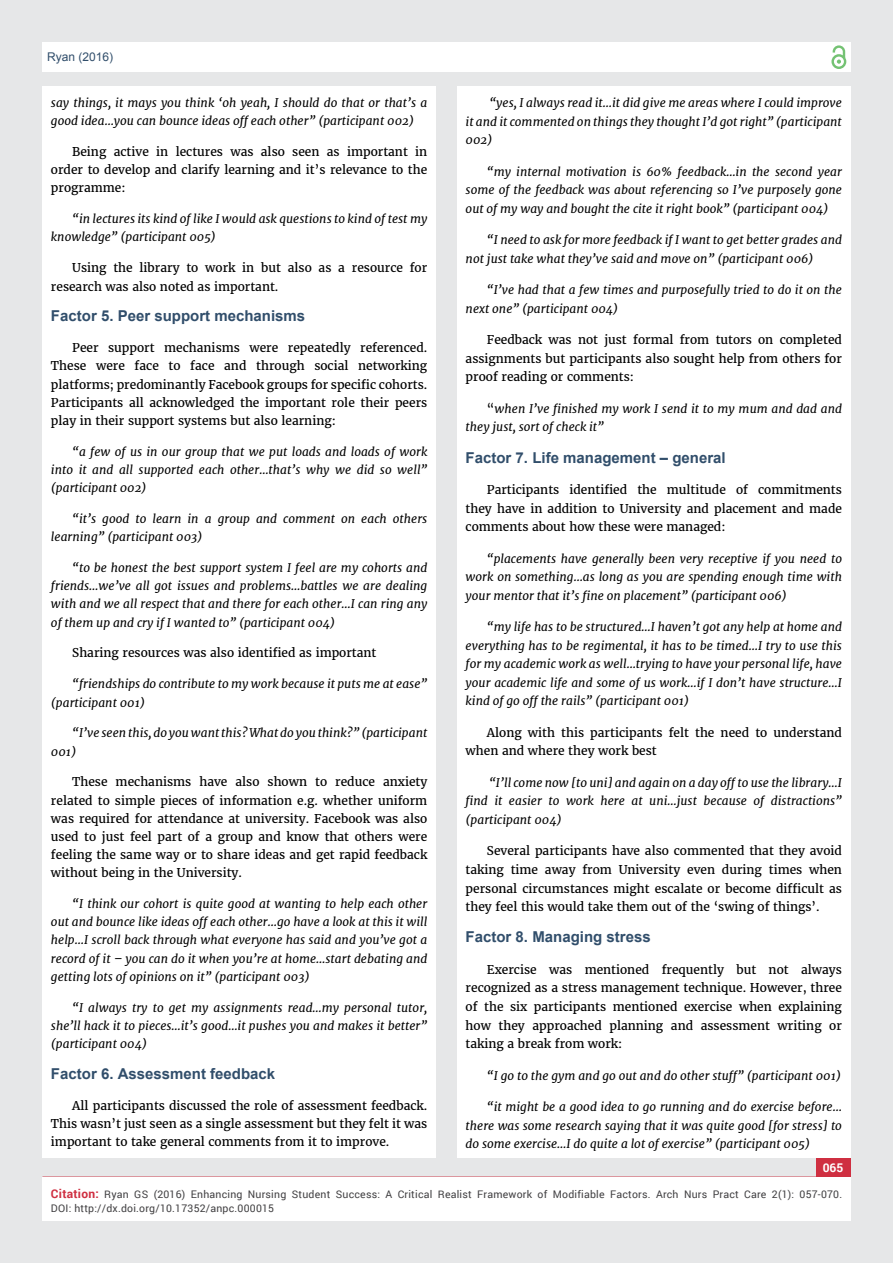
<style>
.page{position:relative;width:893px;height:1263px;background:#e6e7e8}
.page>*{position:absolute;margin:0;border:0;box-sizing:border-box;transform-origin:0 0}
.t1{font:700 15px "Arial";color:#314e6b}
.t2{font:italic 12px/18.6px "Merriweather";color:#000;text-align:justify}
.t3{font:12px/18.1px "Merriweather";color:#000;text-align:justify}
.t4{font:12px "Arial";color:#314e6b}
.t5{font:700 12px "Roboto";color:#fff}
.t6{font:10.5px/13.5px "Roboto";letter-spacing:.02em;color:#414042}
.s1{font-style:normal}
.s2{font-weight:700;font-size:12px;color:#cf2f41}
</style>
<div class="page">
<div style="left:42px;top:43px;width:808px;height:29px;background:#fff"></div>
<div style="left:831px;top:54px;width:15px;height:15px;border:2px solid #74c273;border-radius:50%"></div>
<svg style="left:831px;top:45px;width:15px;height:19px"></svg>
<div style="left:816px;top:1156px;width:34px;height:40px;background:#cf2f41"></div>
<div style="left:42px;top:1177px;width:809px;height:43px;background:#fff"></div>
<div style="left:42px;top:87px;width:394px;height:1071px;background:#fff"></div>
<div style="left:457px;top:87px;width:393px;height:1071px;background:#fff"></div>
<p class="t4" style="left:47px;top:51px;width:68px">Ryan (2016)</p>
<p class="t2" style="left:51px;top:94px;width:378px;line-height:18.1px">say things, it mays you think ‘oh yeah, I should do that or that’s a good idea…you can bounce ideas offeach other” (participant 002)</p>
<p class="t3" style="left:51px;top:143px;width:378px;text-indent:21px">Being active in lectures was also seen as important in order to develop and clarify learning and it’s relevance to the programme:</p>
<p class="t2" style="left:51px;top:210px;width:378px;line-height:18.1px;text-indent:21px">“in lectures its kind of like I would ask questions to kind of test my knowledge” (participant 005)</p>
<p class="t3" style="left:51px;top:259px;width:378px;text-indent:21px">Using the library to work in but also as a resource for research was also noted as important.</p>
<p class="t1" style="left:51px;top:308px;width:256px">Factor 5. Peer support mechanisms</p>
<p class="t3" style="left:51px;top:339px;width:378px;text-indent:21px">Peer support mechanisms were repeatedly referenced.<br>These were face to face and through social networking platforms; predominantly Facebook groups for specific cohorts.<br>Participants all acknowledged the important role their peers play in their support systems but also learning:</p>
<p class="t2" style="left:51px;top:443px;width:378px;line-height:18.1px;text-indent:21px">“a few of us in our group that we put loads and loads of work into it and all supported each other…that’s why we did so well” (participant 002)</p>
<p class="t2" style="left:51px;top:510px;width:378px;line-height:18.1px;text-indent:21px">“it’s good to learn in a group and comment on each others learning” (participant 003)</p>
<p class="t2" style="left:51px;top:559px;width:378px;line-height:18.1px;text-indent:21px">“to be honest the best support system I feel are my cohorts and friends…we’ve all got issues and problems…battles we are dealing with and we all respect that and there for each other…I can ring any of them up and cry if I wanted to” (participant 004)</p>
<p class="t3" style="left:72px;top:644px;width:306px">Sharing resources was also identified as important</p>
<p class="t2" style="left:51px;top:675px;width:378px;line-height:18.1px;text-indent:21px">“friendships do contribute to my work because it puts me at ease” (participant 001)</p>
<p class="t2" style="left:51px;top:724px;width:378px;line-height:18.1px;text-indent:21px">“I’ve seen this, do you want this? What do you think?” (participant<br>001)</p>
<p class="t3" style="left:51px;top:773px;width:378px;text-indent:21px">These mechanisms have also shown to reduce anxiety related to simple pieces of information e.g. whether uniform was required for attendance at university. Facebook was also used to just feel part of a group and know that others were feeling the same way or to share ideas and get rapid feedback without being in the University.</p>
<p class="t2" style="left:51px;top:895px;width:378px;line-height:18.1px;text-indent:21px">“I think our cohort is quite good at wanting to help each other out and bounce like ideas offeach other…go have a look at this it will help…I scroll back through what everyone has said and you’ve got a record of it – you can do it when you’re at home…start debating and getting lots of opinions on it” (participant 003)</p>
<p class="t2" style="left:51px;top:998px;width:378px;line-height:18.1px;text-indent:21px">“I always try to get my assignments read…my personal tutor, she’ll hack it to pieces…it’s good…it pushes you and makes it better” (participant 004)</p>
<p class="t1" style="left:51px;top:1065px;width:226px">Factor 6. Assessment feedback</p>
<p class="t3" style="left:51px;top:1096px;width:378px;text-indent:21px">All participants discussed the role of assessment feedback.<br>This wasn’t just seen as a single assessment but they felt it was important to take general comments from it to improve.</p>
<p class="t2" style="left:466px;top:94px;width:378px;text-indent:24px">“yes, I always read it…it did give me areas where I could improve it and it commented on things they thought I’d got right” (participant 002)</p>
<p class="t2" style="left:466px;top:162px;width:378px;text-indent:21px">“my internal motivation is 60% feedback…in the second year some of the feedback was about referencing so I’ve purposely gone out of my way and bought the cite it right book” (participant 004)</p>
<p class="t2" style="left:466px;top:231px;width:378px;text-indent:21px">“I need to ask for more feedback if I want to get better grades and not just take what they’ve said and move on” (participant 006)</p>
<p class="t2" style="left:466px;top:281px;width:378px;text-indent:21px">“I’ve had that a few times and purposefully tried to do it on the next one” (participant 004)</p>
<p class="t3" style="left:466px;top:331px;width:378px;line-height:18.6px;text-indent:21px">Feedback was not just formal from tutors on completed assignments but participants also sought help from others for proof reading or comments:</p>
<p class="t2" style="left:466px;top:399px;width:378px;text-indent:21px"><span class="s1">“</span>when I’ve finished my work I send it to my mum and dad and they just, sort of check it”</p>
<p class="t1" style="left:466px;top:449px;width:262px">Factor 7. Life management – general</p>
<p class="t3" style="left:466px;top:480px;width:378px;line-height:18.6px;text-indent:21px">Participants identified the multitude of commitments they have in addition to University and placement and made comments about how these were managed:</p>
<p class="t2" style="left:466px;top:549px;width:378px;text-indent:21px">“placements have generally been very receptive if you need to work on something…as long as you are spending enough time with your mentor that it’s fine on placement” (participant 006)</p>
<p class="t2" style="left:466px;top:618px;width:378px;text-indent:21px">“my life has to be structured…I haven’t got any help at home and everything has to be regimental, it has to be timed…I try to use this for my academic work as well…trying to have your personal life, have your academic life and some of us work…if I don’t have structure…I kind of go offthe rails” (participant 001)</p>
<p class="t3" style="left:466px;top:723px;width:378px;line-height:18.6px;text-indent:21px">Along with this participants felt the need to understand when and where they work best</p>
<p class="t2" style="left:466px;top:773px;width:378px;text-indent:24px">“I’ll come now [to uni] and again on a day offto use the library…I find it easier to work here at uni…just because of distractions” (participant 004)</p>
<p class="t3" style="left:466px;top:842px;width:378px;line-height:18.6px;text-indent:21px">Several participants have also commented that they avoid taking time away from University even during times when personal circumstances might escalate or become difficult as they feel this would take them out of the ‘swing of things’.</p>
<p class="t1" style="left:466px;top:929px;width:187px">Factor 8. Managing stress</p>
<p class="t3" style="left:466px;top:960px;width:378px;line-height:18.6px;text-indent:21px">Exercise was mentioned frequently but not always recognized as a stress management technique. However, three of the six participants mentioned exercise when explaining how they approached planning and assessment writing or taking a break from work:</p>
<p class="t2" style="left:487px;top:1066px;width:356px">“I go to the gym and go out and do other stuff” (participant 001)</p>
<p class="t2" style="left:466px;top:1097px;width:378px;text-indent:21px">“it might be a good idea to go running and do exercise before… there was some research saying that it was quite good [for stress] to do some exercise…I do quite a lot of exercise” (participant 005)</p>
<p class="t5" style="left:823px;top:1159px;width:22px">065</p>
<p class="t6" style="left:51px;top:1188px;width:793px"><span class="s2">Citation:</span> Girisgen I, Sonmez F (2016) Investigation of the Fa tors Influenc ng Primary Hypertension in Childhood. Arch Clin Hypertens 2(1): 034-070. ): 057-070.</p>
<p class="t6" style="left:51px;top:1188px;width:738px;text-indent:53px">Ryan GS (2016) Enhancing Nursing Student Success: A Critical Realist Framework of Modifiable Factors. Arch Nurs Pract Care 2(1<br>DOI: http://dx.doi.org/10.17352/anpc.000015</p>
</div>
